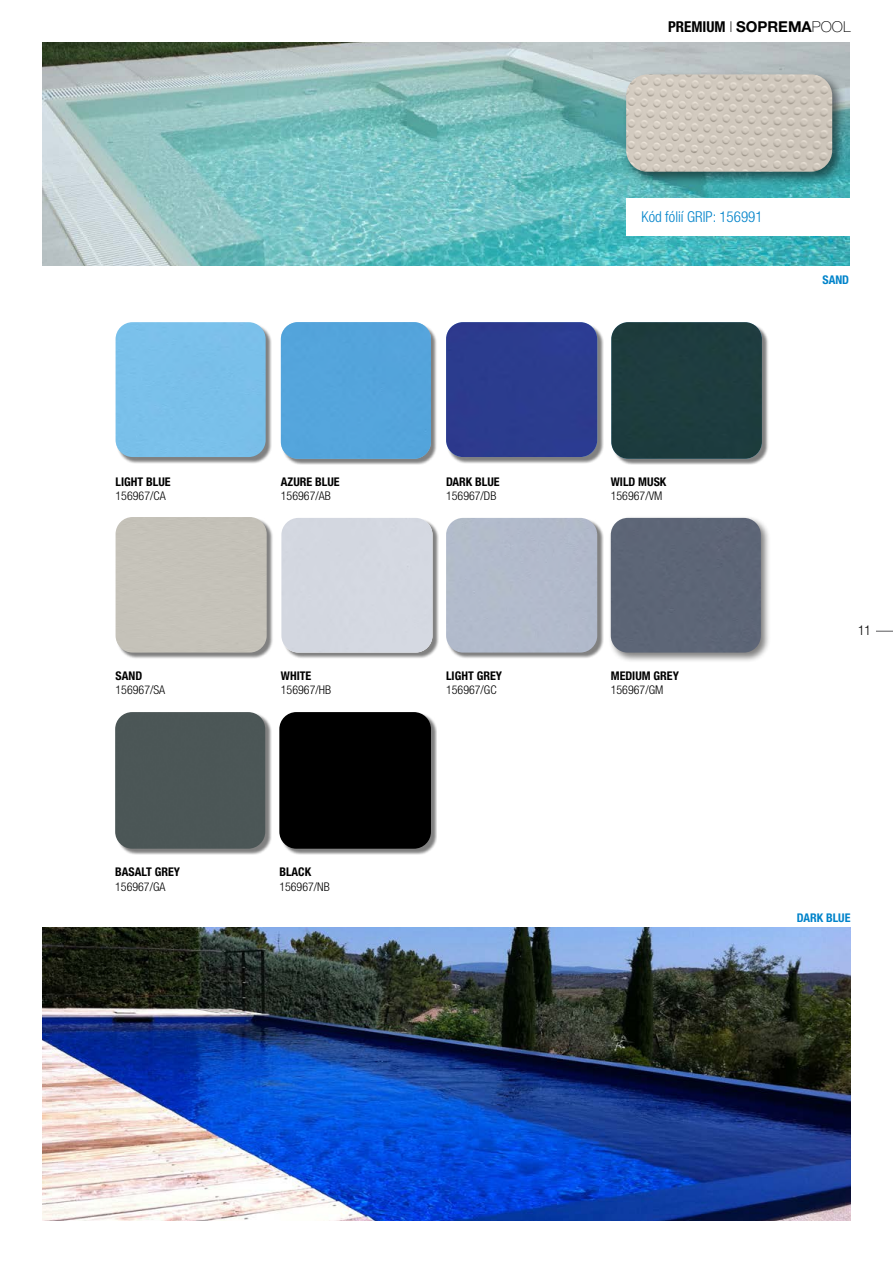
<style>
.page{position:relative;width:893px;height:1263px;background:#fff}
.page>*{position:absolute;margin:0;border:0;box-sizing:border-box;transform-origin:0 0}
.t1{font:700 condensed 15px "Helvetica Neue LT Pro";color:#000}
.t2{font:300 condensed 15px "Helvetica Neue LT Pro";color:#0083ca}
.t3{font:300 condensed 13.5px "Helvetica Neue LT Pro";color:#000}
.t4{font:300 condensed 12px "Helvetica Neue LT Pro";color:#000}
.t5{font:700 condensed 12px "Helvetica Neue LT Pro";color:#000}
.t6{font:700 condensed 12px "Helvetica Neue LT Pro";color:#0083ca}
.s1{font-weight:100;font-stretch:expanded}
.s2{font-stretch:normal}
.s3{font-weight:100;font-stretch:normal}
</style>
<div class="page">
<svg style="left:876px;top:631px;width:17px;height:1px"></svg>
<img style="left:43px;top:43px;width:806px;height:223px">
<div style="left:622px;top:71px;width:224px;height:114px;background:#000;opacity:.5"></div>
<img style="left:626px;top:74px;width:206px;height:98px">
<div style="left:609px;top:516px;width:162px;height:147px;background:#000;opacity:.5"></div>
<div style="left:611px;top:518px;width:150px;height:135px;background:#5d6577"></div>
<div style="left:280px;top:713px;width:157px;height:142px;background:#000;opacity:.5"></div>
<div style="left:279px;top:712px;width:152px;height:137px;background:#000;border-radius:17px"></div>
<div style="left:116px;top:713px;width:156px;height:142px;background:#000;opacity:.5"></div>
<div style="left:115px;top:712px;width:150px;height:137px;background:#4b5656"></div>
<div style="left:447px;top:519px;width:157px;height:140px;background:#000;opacity:.5"></div>
<div style="left:446px;top:518px;width:151px;height:135px;background:#b2bbcb"></div>
<div style="left:283px;top:519px;width:156px;height:140px;background:#000;opacity:.5"></div>
<div style="left:281px;top:518px;width:152px;height:135px;background:#d4d8e1"></div>
<div style="left:117px;top:518px;width:156px;height:141px;background:#000;opacity:.5"></div>
<div style="left:116px;top:517px;width:151px;height:136px;background:#c5c2b9"></div>
<div style="left:612px;top:323px;width:156px;height:142px;background:#000;opacity:.5"></div>
<div style="left:611px;top:322px;width:151px;height:137px;background:#1d3c3f"></div>
<div style="left:447px;top:323px;width:157px;height:141px;background:#000;opacity:.5"></div>
<div style="left:446px;top:322px;width:151px;height:135px;background:#2b3c8e"></div>
<img style="left:43px;top:927px;width:807px;height:293px">
<div style="left:626px;top:198px;width:267px;height:37px;background:#fff"></div>
<div style="left:117px;top:323px;width:155px;height:141px;background:#000;opacity:.5"></div>
<div style="left:116px;top:322px;width:150px;height:135px;background:#79c0ea"></div>
<div style="left:282px;top:323px;width:155px;height:142px;background:#000;opacity:.5"></div>
<div style="left:281px;top:322px;width:150px;height:137px;background:#54a5dc"></div>
<p class="t1" style="left:668px;top:18px;width:184px">PREMIUM <span class="s1">l</span> <span class="s2">SOPREMA</span><span class="s3">POOL</span></p>
<p class="t2" style="left:641px;top:208px;width:123px">Kód fólií GRIP: 156991</p>
<p class="t6" style="left:822px;top:272px;width:28px">SAND</p>
<p class="t5" style="left:116px;top:474px;width:57px">LIGHT BLUE</p>
<p class="t4" style="left:116px;top:489px;width:52px">156967/CA</p>
<p class="t5" style="left:281px;top:474px;width:60px">AZURE BLUE</p>
<p class="t4" style="left:281px;top:489px;width:51px">156967/AB</p>
<p class="t5" style="left:446px;top:474px;width:55px">DARK BLUE</p>
<p class="t4" style="left:446px;top:489px;width:52px">156967/DB</p>
<p class="t5" style="left:611px;top:474px;width:57px">WILD MUSK</p>
<p class="t4" style="left:611px;top:489px;width:53px">156967/VM</p>
<p class="t3" style="left:858px;top:622px;width:14px">11</p>
<p class="t5" style="left:116px;top:668px;width:28px">SAND</p>
<p class="t4" style="left:116px;top:683px;width:51px">156967/SA</p>
<p class="t5" style="left:281px;top:668px;width:32px">WHITE</p>
<p class="t4" style="left:281px;top:683px;width:52px">156967/HB</p>
<p class="t5" style="left:446px;top:668px;width:57px">LIGHT GREY</p>
<p class="t4" style="left:446px;top:683px;width:52px">156967/GC</p>
<p class="t5" style="left:611px;top:668px;width:70px">MEDIUM GREY</p>
<p class="t4" style="left:611px;top:683px;width:54px">156967/GM</p>
<p class="t5" style="left:115px;top:865px;width:66px">BASALT GREY</p>
<p class="t4" style="left:115px;top:879px;width:52px">156967/GA</p>
<p class="t5" style="left:279px;top:865px;width:33px">BLACK</p>
<p class="t4" style="left:279px;top:879px;width:52px">156967/NB</p>
<p class="t6" style="left:797px;top:910px;width:55px">DARK BLUE</p>
</div>
